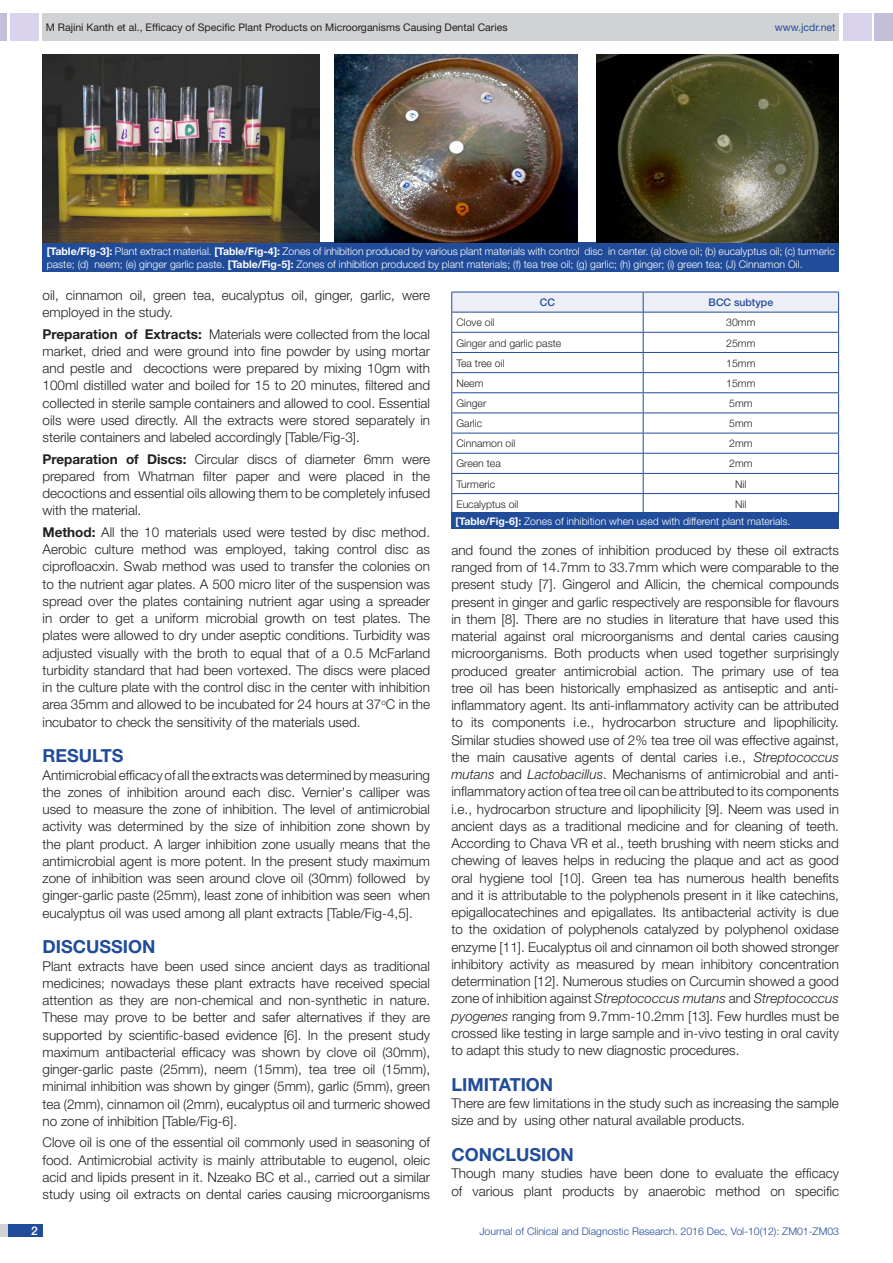
<style>
.page{position:relative;width:893px;height:1263px;background:#fff}
.page>*{position:absolute;margin:0;border:0;box-sizing:border-box;transform-origin:0 0}
.Heading{font:700 18px "Helvetica Neue";color:#214c99}
.Body_text{font:300 13.5px/17.2px "Helvetica Neue";color:#231f20;text-align:justify}
.t1{font:500 12px "Helvetica Neue";color:#fff}
.Table_text{font:300 10.5px/12.6px "Helvetica Neue";color:#fff}
.Table_text-2{font:300 10.5px "Helvetica Neue";color:#231f20}
.t2{font:10.5px "Helvetica Neue";color:#231f20}
.t3{font:300 10.5px "Helvetica Neue";color:#214c99}
.t4{font:10.5px "Helvetica Neue";color:#214c99}
.Table_text-3{font:500 10.5px "Helvetica Neue";color:#214c99}
.s1{font-weight:700}
.s2{font-style:italic}
</style>
<div class="page">
<div style="left:0;top:13px;width:7px;height:28px;background:#c3bfd8"></div>
<div style="left:10px;top:13px;width:29px;height:28px;background:#d9d2ec"></div>
<div style="left:43px;top:13px;width:796px;height:28px;background:#d1d2d4"></div>
<div style="left:875px;top:13px;width:18px;height:28px;background:#c3bfd8"></div>
<div style="left:843px;top:13px;width:29px;height:28px;background:#d9d2ec"></div>
<div style="left:0;top:1224px;width:43px;height:13px;background:#d1d2d4"></div>
<div style="left:8px;top:1224px;width:35px;height:13px;background:#214c99"></div>
<svg style="left:451px;top:292px;width:388px;height:220px"></svg>
<div style="left:451px;top:512px;width:388px;height:17px;background:#214c99"></div>
<div style="left:43px;top:242px;width:796px;height:30px;background:#214c99"></div>
<img style="left:43px;top:54px;width:276px;height:189px">
<img style="left:335px;top:54px;width:242px;height:189px">
<img style="left:596px;top:54px;width:243px;height:189px">
<p class="t2" style="left:46px;top:21px;width:463px">M Rajini Kanth et al., Efficacy of Specific Plant Products on Microorganisms Causing Dental Caries</p>
<p class="t4" style="left:775px;top:21px;width:62px">www.jcdr.net</p>
<p class="Table_text" style="left:47px;top:245px;width:789px"><span class="s1">[Table/Fig-3]:</span> Plant extract material. <span class="s1">[Table/Fig-4]:</span> Zones of inhibition produced by various plant materials with control disc in center. (a) clove oil; (b) eucalyptus oil; (c) turmeric paste; (d) neem; (e) ginger garlic paste. <span class="s1">[Table/Fig-5]:</span> Zones of inhibition produced by plant materials; (f) tea tree oil; (g) garlic; (h) ginger; (i) green tea; (J) Cinnamon Oil.</p>
<p class="Body_text" style="left:43px;top:286px;width:389px">oil, cinnamon oil, green tea, eucalyptus oil, ginger, garlic, were employed in the study.</p>
<p class="Body_text" style="left:43px;top:325px;width:389px"><span class="s1">Preparation of Extracts:</span> Materials were collected from the local market, dried and were ground into fine powder by using mortar and pestle and decoctions were prepared by mixing 10gm with 100ml distilled water and boiled for 15 to 20 minutes, filtered and collected in sterile sample containers and allowed to cool. Essential oils were used directly. All the extracts were stored separately in sterile containers and labeled accordingly [Table/Fig-3].</p>
<p class="Body_text" style="left:43px;top:450px;width:389px"><span class="s1">Preparation of Discs:</span> Circular discs of diameter 6mm were prepared from Whatman filter paper and were placed in the decoctions and essential oils allowing them to be completely infused with the material.</p>
<p class="Body_text" style="left:43px;top:523px;width:389px"><span class="s1">Method:</span> All the 10 materials used were tested by disc method.<br>Aerobic culture method was employed, taking control disc as ciprofloacxin. Swab method was used to transfer the colonies on to the nutrient agar plates. A 500 micro liter of the suspension was spread over the plates containing nutrient agar using a spreader in order to get a uniform microbial growth on test plates. The plates were allowed to dry under aseptic conditions. Turbidity was adjusted visually with the broth to equal that of a 0.5 McFarland turbidity standard that had been vortexed. The discs were placed in the culture plate with the control disc in the center with inhibition area 35mm and allowed to be incubated for 24 hours at 37<sup>o</sup>C in the incubator to check the sensitivity of the materials used.</p>
<p class="Heading" style="left:43px;top:745px;width:83px">RESULTS</p>
<p class="Body_text" style="left:43px;top:766px;width:389px">Antimicrobial efficacy of all the extracts was determined by measuring the zones of inhibition around each disc. Vernier's calliper was used to measure the zone of inhibition. The level of antimicrobial activity was determined by the size of inhibition zone shown by the plant product. A larger inhibition zone usually means that the antimicrobial agent is more potent. In the present study maximum zone of inhibition was seen around clove oil (30mm) followed by ginger-garlic paste (25mm), least zone of inhibition was seen when eucalyptus oil was used among all plant extracts [Table/Fig-4,5].</p>
<p class="Heading" style="left:43px;top:936px;width:115px">DISCUSSION</p>
<p class="Body_text" style="left:43px;top:957px;width:389px">Plant extracts have been used since ancient days as traditional medicines; nowadays these plant extracts have received special attention as they are non-chemical and non-synthetic in nature.<br>These may prove to be better and safer alternatives if they are supported by scientific-based evidence [6]. In the present study maximum antibacterial efficacy was shown by clove oil (30mm), ginger-garlic paste (25mm), neem (15mm), tea tree oil (15mm), minimal inhibition was shown by ginger (5mm), garlic (5mm), green tea (2mm), cinnamon oil (2mm), eucalyptus oil and turmeric showed no zone of inhibition [Table/Fig-6].</p>
<p class="Body_text" style="left:43px;top:1134px;width:389px">Clove oil is one of the essential oil commonly used in seasoning of food. Antimicrobial activity is mainly attributable to eugenol, oleic acid and lipids present in it. Nzeako BC et al., carried out a similar study using oil extracts on dental caries causing microorganisms</p>
<p class="Table_text-3" style="left:540px;top:296px;width:17px">CC</p>
<p class="Table_text-3" style="left:709px;top:296px;width:66px">BCC subtype</p>
<p class="Table_text-2" style="left:456px;top:316px;width:40px">Clove oil</p>
<p class="Table_text-2" style="left:726px;top:316px;width:31px">30mm</p>
<p class="Table_text-2" style="left:456px;top:336px;width:106px">Ginger and garlic paste</p>
<p class="Table_text-2" style="left:726px;top:336px;width:31px">25mm</p>
<p class="Table_text-2" style="left:456px;top:356px;width:50px">Tea tree oil</p>
<p class="Table_text-2" style="left:726px;top:356px;width:31px">15mm</p>
<p class="Table_text-2" style="left:456px;top:377px;width:29px">Neem</p>
<p class="Table_text-2" style="left:726px;top:377px;width:31px">15mm</p>
<p class="Table_text-2" style="left:456px;top:397px;width:31px">Ginger</p>
<p class="Table_text-2" style="left:729px;top:397px;width:25px">5mm</p>
<p class="Table_text-2" style="left:456px;top:417px;width:27px">Garlic</p>
<p class="Table_text-2" style="left:729px;top:417px;width:25px">5mm</p>
<p class="Table_text-2" style="left:456px;top:437px;width:60px">Cinnamon oil</p>
<p class="Table_text-2" style="left:729px;top:437px;width:25px">2mm</p>
<p class="Table_text-2" style="left:456px;top:457px;width:46px">Green tea</p>
<p class="Table_text-2" style="left:729px;top:457px;width:25px">2mm</p>
<p class="Table_text-2" style="left:456px;top:477px;width:40px">Turmeric</p>
<p class="Table_text-2" style="left:735px;top:477px;width:13px">Nil</p>
<p class="Table_text-2" style="left:456px;top:498px;width:64px">Eucalyptus oil</p>
<p class="Table_text-2" style="left:735px;top:498px;width:13px">Nil</p>
<p class="Table_text" style="left:456px;top:514px;width:336px"><span class="s1">[Table/Fig-6]:</span> Zones of inhibition when used with different plant materials.</p>
<p class="Body_text" style="left:451px;top:541px;width:389px">and found the zones of inhibition produced by these oil extracts ranged from of 14.7mm to 33.7mm which were comparable to the present study [7]. Gingerol and Allicin, the chemical compounds present in ginger and garlic respectively are responsible for flavours in them [8]. There are no studies in literature that have used this material against oral microorganisms and dental caries causing microorganisms. Both products when used together surprisingly produced greater antimicrobial action. The primary use of tea tree oil has been historically emphasized as antiseptic and anti&shy;inflammatory agent. Its anti-inflammatory activity can be attributed to its components i.e., hydrocarbon structure and lipophilicity.<br>Similar studies showed use of 2% tea tree oil was effective against, the main causative agents of dental caries i.e., <span class="s2">Streptococcus mutans</span> and <span class="s2">Lactobacillus</span>. Mechanisms of antimicrobial and anti&shy;inflammatory action of tea tree oil can be attributed to its components i.e., hydrocarbon structure and lipophilicity [9]. Neem was used in ancient days as a traditional medicine and for cleaning of teeth.<br>According to Chava VR et al., teeth brushing with neem sticks and chewing of leaves helps in reducing the plaque and act as good oral hygiene tool [10]. Green tea has numerous health benefits and it is attributable to the polyphenols present in it like catechins, epigallocatechines and epigallates. Its antibacterial activity is due to the oxidation of polyphenols catalyzed by polyphenol oxidase enzyme [11]. Eucalyptus oil and cinnamon oil both showed stronger inhibitory activity as measured by mean inhibitory concentration determination [12]. Numerous studies on Curcumin showed a good zone of inhibition against <span class="s2">Streptococcus mutans</span> and <span class="s2">Streptococcus pyogenes</span> ranging from 9.7mm-10.2mm [13]. Few hurdles must be crossed like testing in large sample and in-vivo testing in oral cavity to adapt this study to new diagnostic procedures.</p>
<p class="Heading" style="left:451px;top:1073px;width:11px">limitation</p>
<p class="Body_text" style="left:451px;top:1094px;width:389px">There are few limitations in the study such as increasing the sample size and by using other natural available products.</p>
<p class="Heading" style="left:451px;top:1143px;width:124px">CONCLUSION</p>
<p class="Body_text" style="left:451px;top:1165px;width:389px">Though many studies have been done to evaluate the efficacy of various plant products by anaerobic method on specific</p>
<p class="t1" style="left:31px;top:1223px;width:8px">2</p>
<p class="t3" style="left:479px;top:1225px;width:361px">Journal of Clinical and Diagnostic Research. 2016 Dec, Vol-10(12): ZM01-ZM03</p>
</div>
